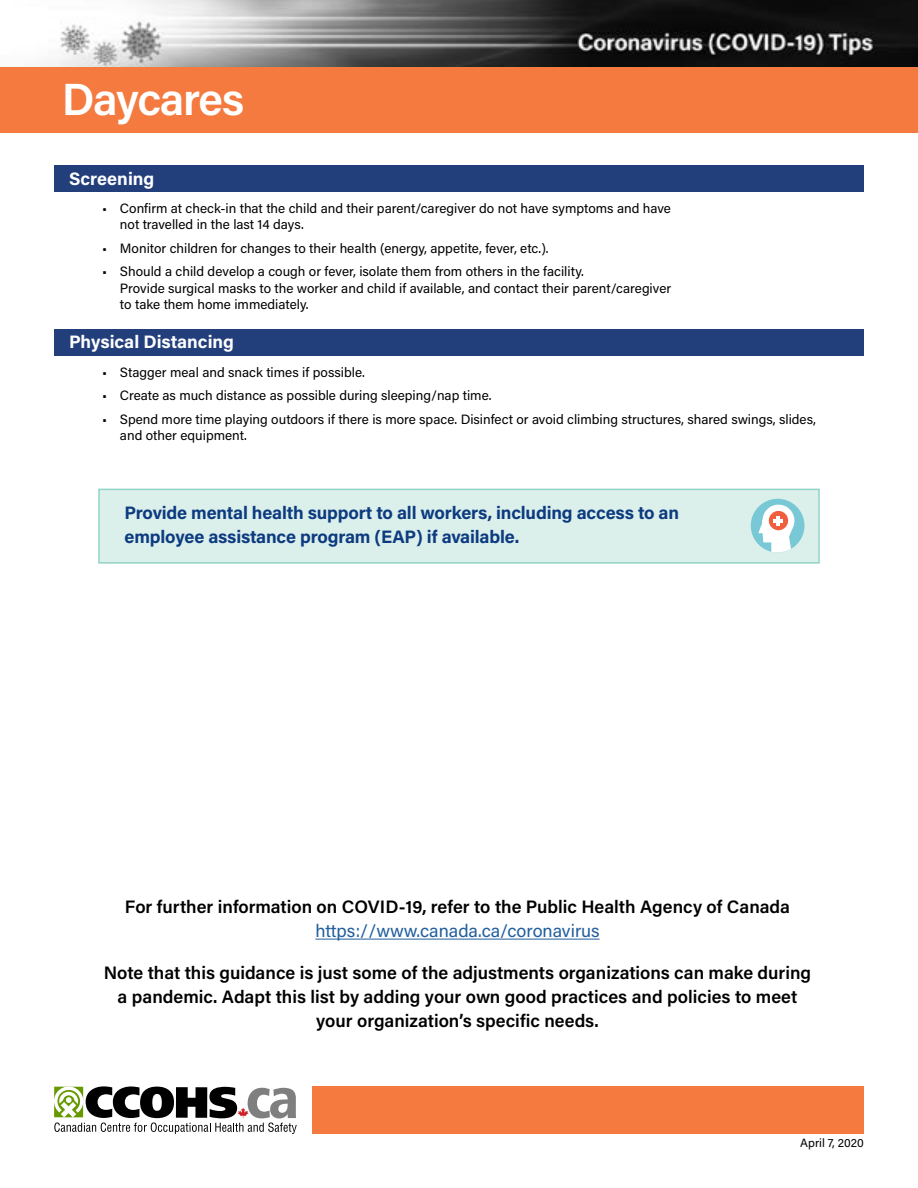
<style>
.page{position:relative;width:918px;height:1188px;background:#fff}
.page>*{position:absolute;margin:0;border:0;box-sizing:border-box;transform-origin:0 0}
.t1{font:600 45px "Acumin Pro";letter-spacing:-.03em;color:#fff}
.credits{font:600 18px/24px "Acumin Pro";color:#000;text-align:center}
.mental_health_text{font:700 18px/24px "Acumin Pro";letter-spacing:-.01em;color:#0d3b80}
.subheads{font:700 18px "Acumin Pro";color:#fff}
.body_bullets{font:13.5px/16.2px "Acumin Pro";color:#000}
.t2{font:12px "Acumin Pro";color:#000}
.s1{font-weight:400;color:#215e9e}
</style>
<div class="page">
<div style="left:313px;top:1086px;width:551px;height:48px;background:#f47a40"></div>
<svg style="left:54px;top:1086px;width:243px;height:48px"></svg>
<img style="left:0;top:0;width:918px;height:68px">
<div style="left:0;top:68px;width:918px;height:65px;background:#f47a40"></div>
<div style="left:54px;top:165px;width:810px;height:27px;background:#223f7c"></div>
<div style="left:54px;top:329px;width:810px;height:27px;background:#223f7c"></div>
<div style="left:98px;top:489px;width:722px;height:75px;background:#dcf0eb;border:2px solid #92d3c8"></div>
<hr style="left:315px;top:939px;width:285px;height:1px;background:#215e9e">
<svg style="left:751px;top:499px;width:54px;height:54px"></svg>
<div style="left:763px;top:505px;width:31px;height:32px;background:#fff;border-radius:50%"></div>
<div style="left:769px;top:511px;width:19px;height:19px;background:#f15e3e;border-radius:50%"></div>
<svg style="left:758px;top:516px;width:36px;height:37px"></svg>
<h1 class="t1" style="left:62px;top:68px;width:184px">Daycares</h1>
<p class="subheads" style="left:69px;top:166px;width:87px">Screening</p>
<p class="body_bullets" style="left:120px;top:199px;width:552px;text-indent:-18px">• Confirm at check-in that the child and their parent/caregiver do not have symptoms and have not travelled in the last 14 days.</p>
<p class="body_bullets" style="left:102px;top:239px;width:448px">• Monitor children for changes to their health (energy, appetite, fever, etc.).</p>
<p class="body_bullets" style="left:120px;top:263px;width:553px;text-indent:-18px">• Should a child develop a cough or fever, isolate them from others in the facility.<br>Provide surgical masks to the worker and child if available, and contact their parent/caregiver to take them home immediately.</p>
<p class="subheads" style="left:69px;top:329px;width:167px">Physical Distancing</p>
<p class="body_bullets" style="left:102px;top:363px;width:264px">• Stagger meal and snack times if possible.</p>
<p class="body_bullets" style="left:102px;top:387px;width:391px">• Create as much distance as possible during sleeping/nap time.</p>
<p class="body_bullets" style="left:120px;top:411px;width:698px;text-indent:-18px">• Spend more time playing outdoors if there is more space. Disinfect or avoid climbing structures, shared swings, slides, and other equipment.</p>
<p class="mental_health_text" style="left:124px;top:500px;width:556px">Provide mental health support to all workers, including access to an employee assistance program (EAP) if available.</p>
<p class="credits" style="left:125px;top:894px;width:667px">For further information on COVID-19, refer to the Public Health Agency of Canada <span class="s1">https://www.canada.ca/coronavirus</span></p>
<p class="credits" style="left:104px;top:960px;width:709px">Note that this guidance is just some of the adjustments organizations can make during a pandemic. Adapt this list by adding your own good practices and policies to meet your organization’s specific needs.</p>
<p class="t2" style="left:800px;top:1135px;width:65px">April 7, 2020</p>
</div>
